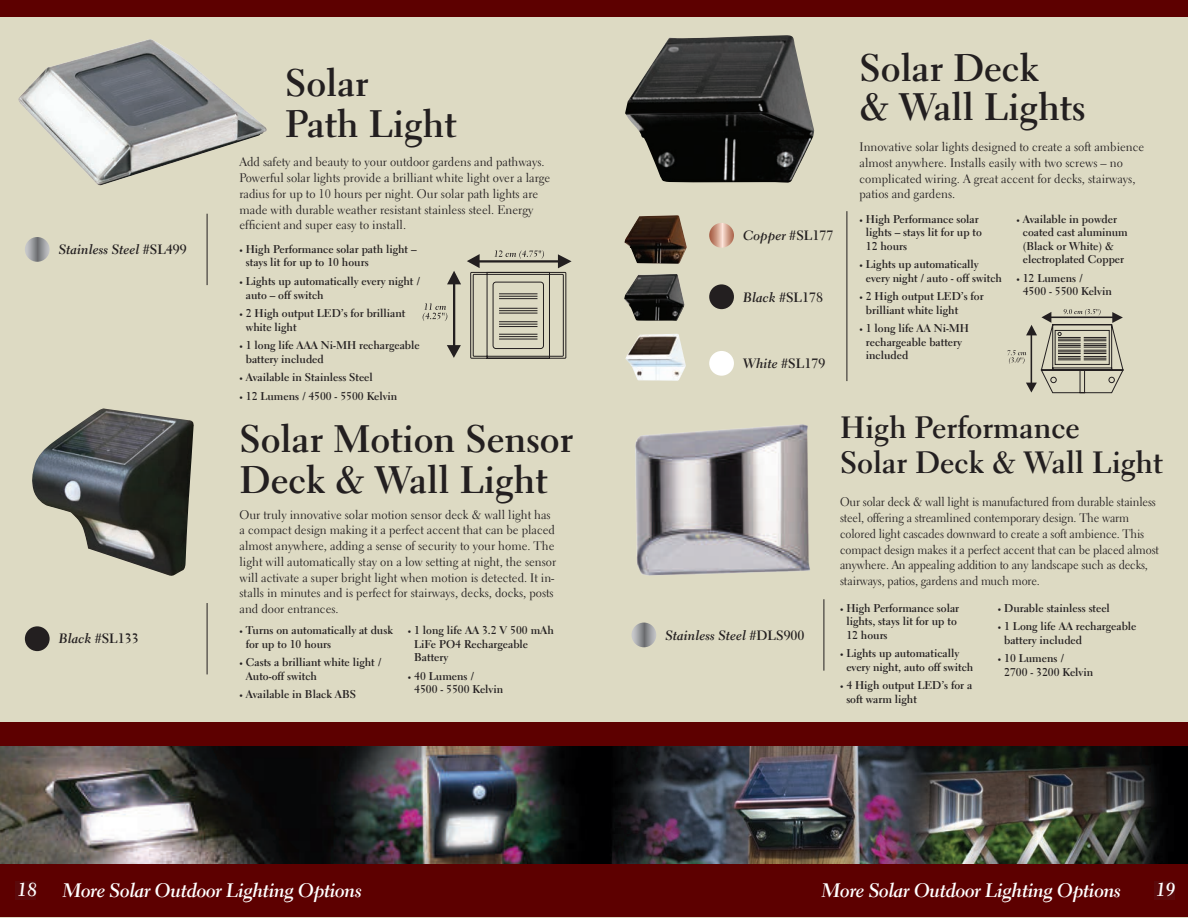
<style>
.page{position:relative;width:1188px;height:918px;background:#fff}
.page>*{position:absolute;margin:0;border:0;box-sizing:border-box;transform-origin:0 0}
.t1{font:700 38.25px/41px "Electra LH";color:#231f20}
.t2{font:700 30.75px/35.7px "Electra LH";color:#231f20}
.t3{font:19.5px "Electra LH Bold Cursive";letter-spacing:-.02em;color:#fff}
.t4{font:700 19.5px "Electra LH";color:#fff}
.t5{font:13.5px "Electra LH Bold Cursive";color:#231f20}
.t6{font:700 13.5px "Electra LH";color:#231f20}
.t7{font:12.3px/15.8px "Electra LH";color:#231f20}
.t8{font:700 11.25px/13.5px "Electra LH";color:#231f20}
.s1{font-family:"Electra LH";font-weight:700}
.s2{font-family:"Electra LH Bold Cursive";font-weight:400}
.s3{font-size:6.75px}
.s4{font-family:"Elante CG";font-style:italic;font-size:18px}
</style>
<div class="page">
<div style="left:594px;top:0;width:594px;height:917px;background:#dddac3"></div>
<div style="left:594px;top:0;width:594px;height:16px;background:#5d0000"></div>
<div style="left:594px;top:723px;width:594px;height:194px;background:#5d0000"></div>
<div style="left:0;top:0;width:594px;height:917px;background:#dddac3"></div>
<div style="left:0;top:0;width:594px;height:16px;background:#5d0000"></div>
<div style="left:0;top:723px;width:594px;height:194px;background:#5d0000"></div>
<img style="left:596px;top:747px;width:592px;height:116px">
<img style="left:625px;top:35px;width:189px;height:148px">
<img style="left:624px;top:215px;width:63px;height:49px">
<svg style="left:709px;top:223px;width:25px;height:25px"></svg>
<img style="left:624px;top:274px;width:60px;height:47px">
<div style="left:709px;top:284px;width:25px;height:25px;background:#231f20;border-radius:50%"></div>
<img style="left:626px;top:334px;width:60px;height:47px">
<div style="left:709px;top:351px;width:25px;height:25px;background:#fff;border-radius:50%"></div>
<svg style="left:1008px;top:309px;width:116px;height:84px"></svg>
<hr style="left:847px;top:211px;width:1px;height:170px;background:#231f20">
<img style="left:635px;top:424px;width:189px;height:180px">
<hr style="left:824px;top:599px;width:1px;height:72px;background:#231f20">
<svg style="left:632px;top:623px;width:24px;height:24px"></svg>
<img style="left:0;top:747px;width:596px;height:116px">
<img style="left:18px;top:39px;width:249px;height:147px">
<img style="left:32px;top:408px;width:162px;height:168px">
<hr style="left:207px;top:214px;width:1px;height:71px;background:#231f20">
<hr style="left:207px;top:603px;width:1px;height:71px;background:#231f20">
<svg style="left:25px;top:237px;width:25px;height:25px"></svg>
<div style="left:25px;top:626px;width:25px;height:25px;background:#231f20;border-radius:50%"></div>
<hr style="left:453px;top:275px;width:2px;height:78px;background:#231f20">
<svg style="left:447px;top:345px;width:14px;height:13px"></svg>
<svg style="left:447px;top:271px;width:14px;height:13px"></svg>
<svg style="left:423px;top:303px;width:24px;height:18px"></svg>
<svg style="left:467px;top:250px;width:105px;height:109px"></svg>
<hr style="left:499px;top:294px;width:38px;height:1px;background:#231f20">
<hr style="left:499px;top:296px;width:38px;height:1px;background:#231f20">
<hr style="left:499px;top:298px;width:38px;height:1px;background:#231f20">
<hr style="left:499px;top:308px;width:38px;height:1px;background:#231f20">
<hr style="left:499px;top:310px;width:38px;height:1px;background:#231f20">
<hr style="left:499px;top:313px;width:38px;height:1px;background:#231f20">
<hr style="left:499px;top:321px;width:38px;height:1px;background:#231f20">
<hr style="left:499px;top:324px;width:38px;height:1px;background:#231f20">
<hr style="left:499px;top:326px;width:38px;height:1px;background:#231f20">
<hr style="left:499px;top:334px;width:38px;height:1px;background:#231f20">
<hr style="left:499px;top:336px;width:38px;height:1px;background:#231f20">
<hr style="left:499px;top:339px;width:38px;height:1px;background:#231f20">
<div style="left:15px;top:881px;width:21px;height:19px;background:#5b090b"></div>
<div style="left:1154px;top:881px;width:20px;height:19px;background:#5b090b"></div>
<p class="t5" style="left:59px;top:241px;width:129px">Stainless Steel <span class="s1">#SL499</span></p>
<p class="t6" style="left:59px;top:630px;width:82px"><span class="s2">Black</span> #SL133</p>
<h1 class="t1" style="left:285px;top:62px;width:173px">Solar<br>Path Light</h1>
<p class="t7" style="left:240px;top:154px;width:312px">Add safety and beauty to your outdoor gardens and pathways.<br>Powerful solar lights provide a brilliant white light over a large radius for up to 10 hours per night. Our solar path lights are made with durable weather resistant stainless steel. Energy efficient and super easy to install.</p>
<p class="t8" style="left:246px;top:242px;width:172px;text-indent:-6px"><span class="s3">•</span> High Performance solar path light – stays lit for up to 10 hours</p>
<p class="t8" style="left:246px;top:274px;width:175px;text-indent:-6px"><span class="s3">•</span> Lights up automatically every night / auto – off switch</p>
<p class="t8" style="left:246px;top:306px;width:161px;text-indent:-6px"><span class="s3">•</span> 2 High output LED’s for brilliant white light</p>
<p class="t8" style="left:246px;top:339px;width:175px;text-indent:-6px"><span class="s3">•</span> 1 long life AAA Ni-MH rechargeable battery included</p>
<p class="t8" style="left:240px;top:371px;width:135px"><span class="s3">•</span> Available in Stainless Steel</p>
<p class="t8" style="left:240px;top:389px;width:159px"><span class="s3">•</span> 12 Lumens / 4500 - 5500 Kelvin</p>
<h1 class="t1" style="left:240px;top:418px;width:335px">Solar Motion Sensor<br>Deck &amp; Wall Light</h1>
<p class="t7" style="left:240px;top:506px;width:318px">Our truly innovative solar motion sensor deck &amp; wall light has a compact design making it a perfect accent that can be placed almost anywhere, adding a sense of security to your home. The light will automatically stay on a low setting at night, the sensor will activate a super bright light when motion is detected. It in&shy;stalls in minutes and is perfect for stairways, decks, docks, posts and door entrances.</p>
<p class="t8" style="left:246px;top:623px;width:149px;text-indent:-6px"><span class="s3">•</span> Turns on automatically at dusk for up to 10 hours</p>
<p class="t8" style="left:246px;top:656px;width:137px;text-indent:-6px"><span class="s3">•</span> Casts a brilliant white light /<br>Auto-off switch</p>
<p class="t8" style="left:240px;top:688px;width:118px"><span class="s3">•</span> Available in Black ABS</p>
<p class="t8" style="left:414px;top:623px;width:141px;text-indent:-6px"><span class="s3">•</span> 1 long life AA 3.2 V 500 mAh<br>LiFe PO4 Rechargeable<br>Battery</p>
<p class="t8" style="left:414px;top:669px;width:90px;text-indent:-6px"><span class="s3">•</span> 40 Lumens /<br>4500 - 5500 Kelvin</p>
<p class="t5" style="left:743px;top:227px;width:92px">Copper <span class="s1">#SL177</span></p>
<p class="t6" style="left:743px;top:288px;width:82px"><span class="s2">Black</span> #SL178</p>
<p class="t6" style="left:743px;top:355px;width:84px"><span class="s2">White</span> #SL179</p>
<h1 class="t1" style="left:860px;top:48px;width:227px;line-height:39.5px">Solar Deck<br>&amp; Wall Lights</h1>
<p class="t7" style="left:860px;top:139px;width:286px">Innovative solar lights designed to create a soft ambience almost anywhere. Installs easily with two screws – no complicated wiring. A great accent for decks, stairways, patios and gardens.</p>
<p class="t8" style="left:866px;top:212px;width:118px;text-indent:-6px"><span class="s3">•</span> High Performance solar lights – stays lit for up to<br>12 hours</p>
<p class="t8" style="left:866px;top:258px;width:138px;text-indent:-6px"><span class="s3">•</span> Lights up automatically every night / auto - off switch</p>
<p class="t8" style="left:866px;top:290px;width:119px;text-indent:-6px"><span class="s3">•</span> 2 High output LED’s for brilliant white light</p>
<p class="t8" style="left:866px;top:322px;width:105px;text-indent:-6px"><span class="s3">•</span> 1 long life AA Ni-MH rechargeable battery included</p>
<p class="t8" style="left:1023px;top:212px;width:107px;text-indent:-6px"><span class="s3">•</span> Available in powder coated cast aluminum (Black or White) &amp; electroplated Copper</p>
<p class="t8" style="left:1023px;top:271px;width:90px;text-indent:-6px"><span class="s3">•</span> 12 Lumens /<br>4500 - 5500 Kelvin</p>
<p class="t5" style="left:665px;top:627px;width:141px">Stainless Steel <span class="s1">#DLS900</span></p>
<h2 class="t2" style="left:840px;top:409px;width:324px">High Performance<br>Solar Deck &amp; Wall Light</h2>
<p class="t7" style="left:840px;top:494px;width:320px">Our solar deck &amp; wall light is manufactured from durable stainless steel, offering a streamlined contemporary design. The warm colored light cascades downward to create a soft ambience. This compact design makes it a perfect accent that can be placed almost anywhere. An appealing addition to any landscape such as decks, stairways, patios, gardens and much more.</p>
<p class="t8" style="left:846px;top:601px;width:114px;text-indent:-6px"><span class="s3">•</span> High Performance solar lights, stays lit for up to<br>12 hours</p>
<p class="t8" style="left:846px;top:646px;width:129px;text-indent:-6px"><span class="s3">•</span> Lights up automatically every night, auto off switch</p>
<p class="t8" style="left:846px;top:679px;width:128px;text-indent:-6px"><span class="s3">•</span> 4 High output LED’s for a soft warm light</p>
<p class="t8" style="left:998px;top:601px;width:114px"><span class="s3">•</span> Durable stainless steel</p>
<p class="t8" style="left:1004px;top:619px;width:134px;text-indent:-6px"><span class="s3">•</span> 1 Long life AA rechargeable battery included</p>
<p class="t8" style="left:1004px;top:652px;width:90px;text-indent:-6px"><span class="s3">•</span> 10 Lumens /<br>2700 - 3200 Kelvin</p>
<h3 class="t4" style="left:15px;top:878px;width:23px">16<span class="s4">18</span></h3>
<h3 class="t3" style="left:63px;top:878px;width:301px">More Solar Outdoor Lighting Options</h3>
<h3 class="t3" style="left:822px;top:878px;width:301px">More Solar Outdoor Lighting Options</h3>
<h3 class="t4" style="left:1153px;top:878px;width:24px">17<span class="s4">19</span></h3>
</div>
